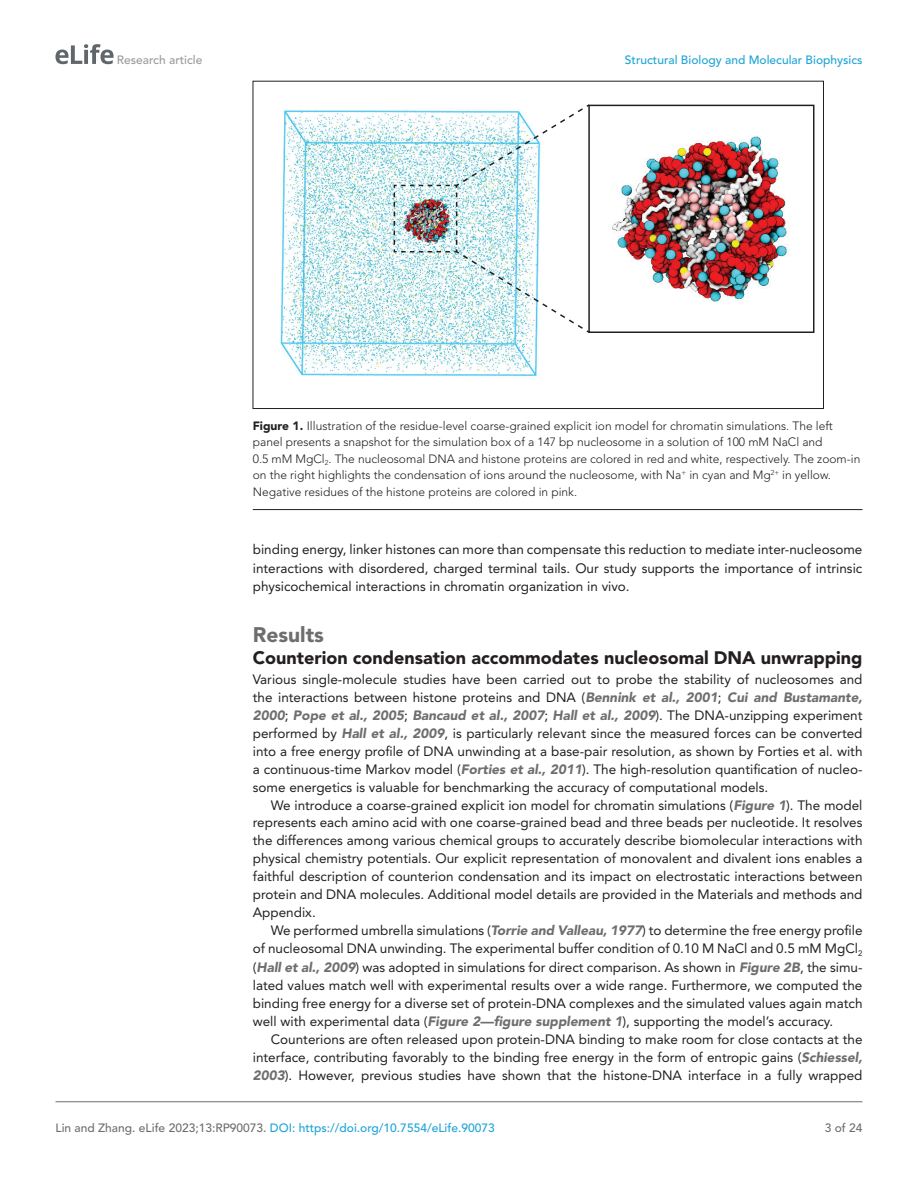
<style>
.page{position:relative;width:918px;height:1188px;background:#fff}
.page>*{position:absolute;margin:0;border:0;box-sizing:border-box;transform-origin:0 0}
.t1{font:900 21px "Avenir LT Std";color:#6e6e70}
.t2{font:900 18px "Avenir LT Std";color:#231f20}
.t3{font:13.5px/18px "Avenir LT Std";color:#231f20;text-align:justify}
.t4{font:300 12px/16.5px "Avenir LT Std";color:#231f20}
.t5{font:500 12px "Avenir LT Std";color:#1ea4d7}
.t6{font:500 12px "Avenir LT Std";color:#9a9a9a}
.t7{font:500 12px "Avenir LT Std";color:#6e6e70}
.s1{font-weight:900}
.s2{font-weight:900;font-style:italic;color:#6e6e70}
.s3{color:#6e6e70}
</style>
<div class="page">
<svg style="left:55px;top:44px;width:59px;height:20px"></svg>
<hr style="left:56px;top:1101px;width:806px;height:1px;background:#6e6e70">
<hr style="left:253px;top:509px;width:610px;height:1px;background:#231f20">
<img style="left:280px;top:110px;width:258px;height:267px">
<svg style="left:591px;top:104px;width:223px;height:229px"></svg>
<svg style="left:393px;top:104px;width:198px;height:230px"></svg>
<img style="left:591px;top:108px;width:221px;height:221px">
<p class="t6" style="left:117px;top:53px;width:87px">Research article</p>
<p class="t5" style="left:625px;top:53px;width:239px">Structural Biology and Molecular Biophysics</p>
<p class="t4" style="left:253px;top:417px;width:609px"><span class="s1">Figure 1.</span> Illustration of the residue-level coarse-grained explicit ion model for chromatin simulations. The left panel presents a snapshot for the simulation box of a 147 bp nucleosome in a solution of 100 mM NaCl and<br>0.5 mM MgCl<sub>2</sub>. The nucleosomal DNA and histone proteins are colored in red and white, respectively. The zoom-in on the right highlights the condensation of ions around the nucleosome, with Na<sup>+</sup> in cyan and Mg<sup>2+</sup> in yellow.<br>Negative residues of the histone proteins are colored in pink.</p>
<p class="t3" style="left:253px;top:541px;width:611px">binding energy, linker histones can more than compensate this reduction to mediate inter-nucleosome interactions with disordered, charged terminal tails. Our study supports the importance of intrinsic physicochemical interactions in chromatin organization in vivo.</p>
<h1 class="t1" style="left:253px;top:622px;width:73px">Results</h1>
<h2 class="t2" style="left:253px;top:647px;width:611px">Counterion condensation accommodates nucleosomal DNA unwrapping</h2>
<p class="t3" style="left:253px;top:670px;width:611px">Various single-molecule studies have been carried out to probe the stability of nucleosomes and the interactions between histone proteins and DNA (<span class="s2">Bennink et al., 2001</span>; <span class="s2">Cui and Bustamante, 2000</span>; <span class="s2">Pope et al., 2005</span>; <span class="s2">Bancaud et al., 2007</span>; <span class="s2">Hall et al., 2009</span>). The DNA-unzipping experiment performed by <span class="s2">Hall et al., 2009</span>, is particularly relevant since the measured forces can be converted into a free energy profile of DNA unwinding at a base-pair resolution, as shown by Forties et al. with a continuous-time Markov model (<span class="s2">Forties et al., 2011</span>). The high-resolution quantification of nucleo&shy;some energetics is valuable for benchmarking the accuracy of computational models.</p>
<p class="t3" style="left:253px;top:796px;width:611px;text-indent:18px">We introduce a coarse-grained explicit ion model for chromatin simulations (<span class="s2">Figure 1</span>). The model represents each amino acid with one coarse-grained bead and three beads per nucleotide. It resolves the differences among various chemical groups to accurately describe biomolecular interactions with physical chemistry potentials. Our explicit representation of monovalent and divalent ions enables a faithful description of counterion condensation and its impact on electrostatic interactions between protein and DNA molecules. Additional model details are provided in the Materials and methods and Appendix.</p>
<p class="t3" style="left:253px;top:922px;width:611px;text-indent:18px">We performed umbrella simulations (<span class="s2">Torrie and Valleau, 1977</span>) to determine the free energy profile of nucleosomal DNA unwinding. The experimental buffer condition of 0.10 M NaCl and 0.5 mM MgCl<sub>2 </sub>(<span class="s2">Hall et al., 2009</span>) was adopted in simulations for direct comparison. As shown in <span class="s2">Figure 2B</span>, the simu&shy;lated values match well with experimental results over a wide range. Furthermore, we computed the binding free energy for a diverse set of protein-DNA complexes and the simulated values again match well with experimental data (<span class="s2">Figure 2—figure supplement 1</span>), supporting the model’s accuracy.</p>
<p class="t3" style="left:253px;top:1030px;width:611px;text-indent:18px">Counterions are often released upon protein-DNA binding to make room for close contacts at the interface, contributing favorably to the binding free energy in the form of entropic gains (<span class="s2">Schiessel, 2003</span>). However, previous studies have shown that the histone-DNA interface in a fully wrapped</p>
<p class="t5" style="left:56px;top:1121px;width:441px"><span class="s3">Lin and Zhang. eLife 2023;13:RP90073.</span> DOI: https://doi.org/10.7554/eLife.90073</p>
<p class="t7" style="left:825px;top:1121px;width:39px">3 of 24</p>
</div>
